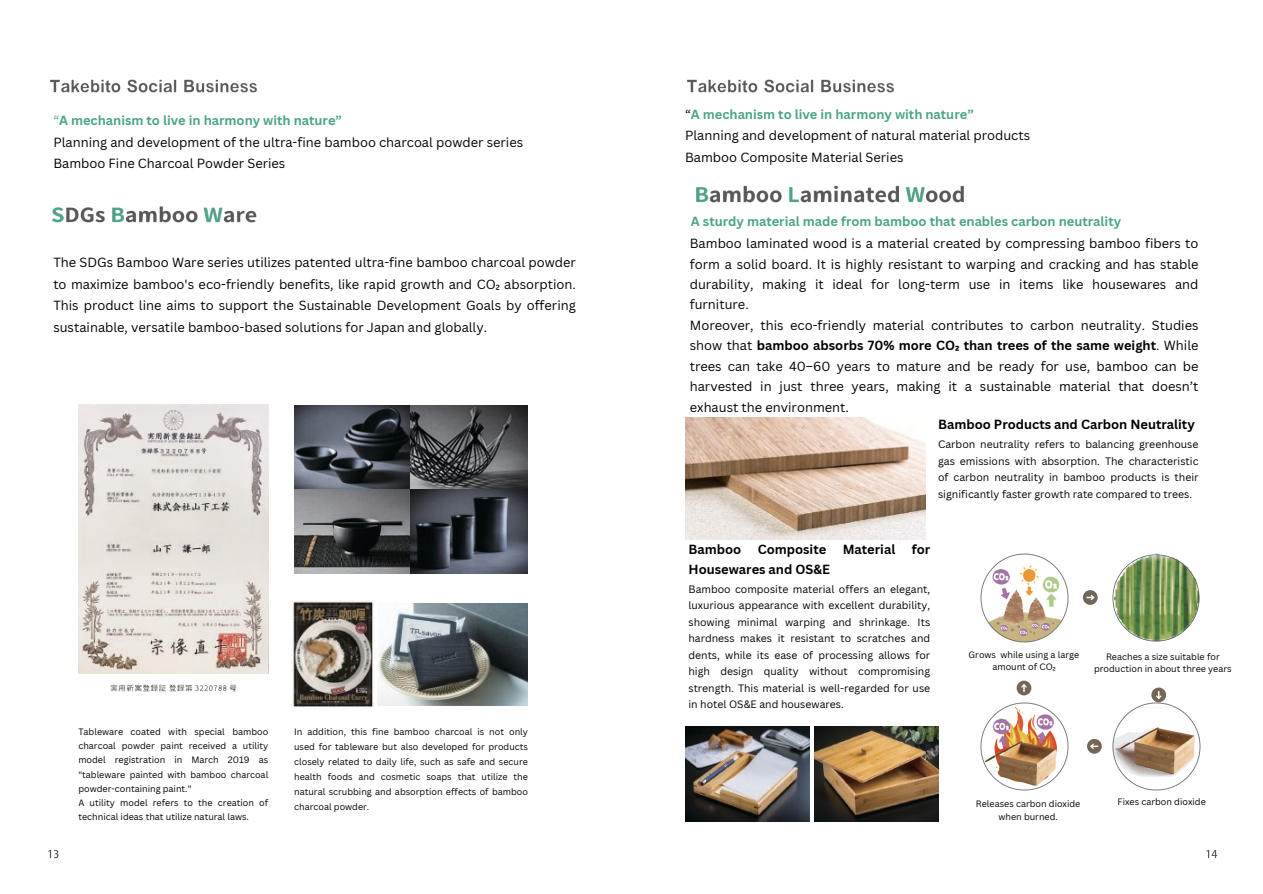
<style>
.page{position:relative;width:1263px;height:894px;background:#fff}
.page>*{position:absolute;margin:0;border:0;box-sizing:border-box;transform-origin:0 0}
.t1{font:12.9px/20.4px "Canva Sans";color:#000}
.t2{font:700 12.9px "Canva Sans";color:#000}
.t3{font:700 12.9px "Canva Sans";color:#4ba48a}
.t4{font:10.5px/16.5px "Canva Sans";color:#000;text-align:justify}
.t5{font:9px/14.2px "Canva Sans";color:#000;text-align:center}
.s1{color:#4ba48a}
.s2{font-weight:700;color:#4ba48a}
.s3{font-weight:700}
</style>
<div class="page">
<svg style="left:48px;top:849px;width:10px;height:8px"></svg>
<img style="left:110px;top:684px;width:127px;height:8px">
<img style="left:50px;top:79px;width:207px;height:14px">
<img style="left:52px;top:206px;width:205px;height:17px">
<img style="left:687px;top:79px;width:207px;height:14px">
<img style="left:696px;top:185px;width:268px;height:18px">
<svg style="left:1206px;top:850px;width:11px;height:7px"></svg>
<img style="left:78px;top:404px;width:190px;height:269px">
<img style="left:378px;top:603px;width:149px;height:102px">
<img style="left:291px;top:600px;width:84px;height:108px">
<img style="left:294px;top:405px;width:234px;height:168px">
<img style="left:686px;top:726px;width:123px;height:95px">
<img style="left:814px;top:726px;width:124px;height:95px">
<svg style="left:1087px;top:738px;width:15px;height:15px"></svg>
<svg style="left:1090px;top:743px;width:8px;height:6px"></svg>
<div style="left:1083px;top:590px;width:15px;height:14px;background:#716658;border-radius:50%"></div>
<svg style="left:1086px;top:594px;width:9px;height:6px"></svg>
<img style="left:980px;top:553px;width:89px;height:90px">
<img style="left:980px;top:695px;width:89px;height:96px">
<svg style="left:1112px;top:554px;width:87px;height:87px"></svg>
<img style="left:1112px;top:695px;width:89px;height:96px">
<img style="left:685px;top:417px;width:241px;height:122px">
<div style="left:1151px;top:687px;width:15px;height:15px;background:#716658;border-radius:50%"></div>
<svg style="left:1156px;top:691px;width:6px;height:8px"></svg>
<div style="left:1017px;top:680px;width:14px;height:15px;background:#716658;border-radius:50%"></div>
<svg style="left:1021px;top:683px;width:6px;height:8px"></svg>
<h1 class="t1" style="left:53px;top:109px;width:471px;line-height:21.5px"><span class="s1">“</span><span class="s2">A mechanism to live in harmony with nature”<br></span>Planning and development of the ultra-fine bamboo charcoal powder series<br>Bamboo Fine Charcoal Powder Series</h1>
<h2 class="t1" style="left:53px;top:251px;width:524px;line-height:21.5px;text-align:justify">The SDGs Bamboo Ware series utilizes patented ultra-fine bamboo charcoal powder to maximize bamboo's eco-friendly benefits, like rapid growth and CO₂ absorption.<br>This product line aims to support the Sustainable Development Goals by offering sustainable, versatile bamboo-based solutions for Japan and globally.</h2>
<p class="t5" style="left:78px;top:724px;width:191px;text-align:justify">Tableware coated with special bamboo charcoal powder paint received a utility model registration in March 2019 as "tableware painted with bamboo charcoal powder-containing paint."</p>
<h3 class="t5" style="left:78px;top:795px;width:191px;text-align:left">A utility model refers to the creation of technical ideas that utilize natural laws.</h3>
<h3 class="t5" style="left:294px;top:723px;width:235px;line-height:15px;text-align:justify">In addition, this fine bamboo charcoal is not only used for tableware but also developed for products closely related to daily life, such as safe and secure health foods and cosmetic soaps that utilize the natural scrubbing and absorption effects of bamboo charcoal powder.</h3>
<p class="t1" style="left:685px;top:103px;width:347px;line-height:21.5px">“<span class="s2">A mechanism to live in harmony with nature”<br></span>Planning and development of natural material products<br>Bamboo Composite Material Series</p>
<p class="t3" style="left:691px;top:212px;width:432px">A sturdy material made from bamboo that enables carbon neutrality</p>
<p class="t1" style="left:690px;top:233px;width:510px">Bamboo laminated wood is a material created by compressing bamboo fibers to form a solid board. It is highly resistant to warping and cracking and has stable durability, making it ideal for long-term use in items like housewares and furniture.<br>Moreover, this eco-friendly material contributes to carbon neutrality. Studies show that <span class="s3">bamboo absorbs 70% more CO₂ than trees of the same weight</span>. While trees can take 40–60 years to mature and be ready for use, bamboo can be harvested in just three years, making it a sustainable material that doesn’t exhaust the environment.</p>
<p class="t2" style="left:938px;top:415px;width:258px">Bamboo Products and Carbon Neutrality</p>
<p class="t4" style="left:938px;top:435px;width:262px">Carbon neutrality refers to balancing greenhouse gas emissions with absorption. The characteristic of carbon neutrality in bamboo products is their significantly faster growth rate compared to trees.</p>
<p class="t2" style="left:688px;top:540px;width:54px">Bamboo</p>
<p class="t2" style="left:758px;top:540px;width:70px">Composite</p>
<p class="t2" style="left:843px;top:540px;width:54px">Material</p>
<p class="t2" style="left:912px;top:540px;width:20px">for</p>
<p class="t2" style="left:688px;top:560px;width:143px">Housewares and OS&amp;E</p>
<p class="t4" style="left:688px;top:580px;width:243px">Bamboo composite material offers an elegant, luxurious appearance with excellent durability, showing minimal warping and shrinkage. Its hardness makes it resistant to scratches and dents, while its ease of processing allows for high design quality without compromising strength. This material is well-regarded for use in hotel OS&amp;E and housewares.</p>
<p class="t5" style="left:969px;top:648px;width:112px;line-height:12.3px">Grows while using a large amount of CO₂</p>
<p class="t5" style="left:1094px;top:649px;width:139px;line-height:12.3px">Reaches a size suitable for production in about three years</p>
<p class="t5" style="left:976px;top:797px;width:106px;line-height:12.3px">Releases carbon dioxide when burned.</p>
<p class="t5" style="left:1118px;top:794px;width:90px">Fixes carbon dioxide</p>
</div>
